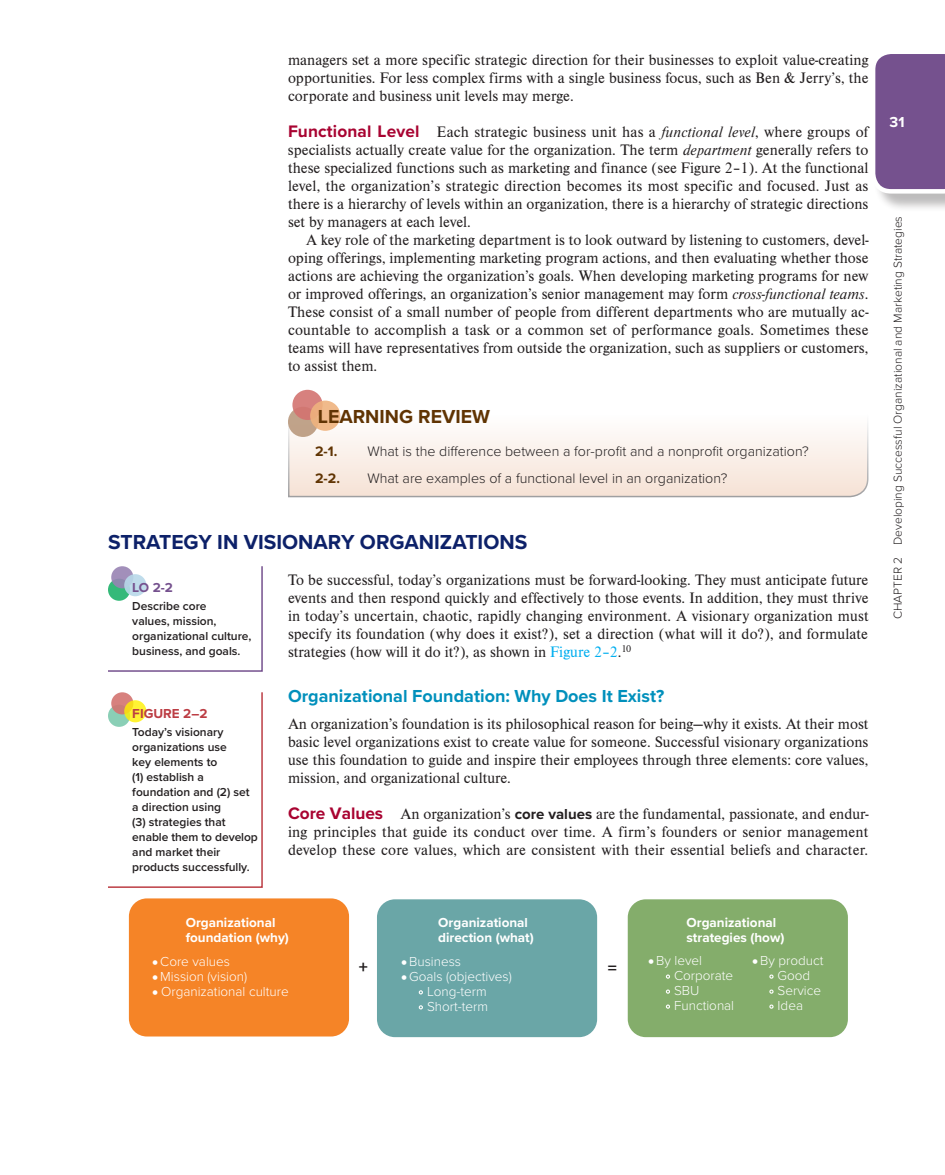
<style>
.page{position:relative;width:945px;height:1175px;background:#fff}
.page>*{position:absolute;margin:0;border:0;box-sizing:border-box;transform-origin:0 0}
.t1{font:700 21px "Proxima Nova";color:#0d2169}
.t2{font:700 19.5px "Proxima Nova";color:#603403}
.t3{font:700 18px "Proxima Nova";color:#0090bc}
.t4{font:700 18px "Proxima Nova";color:#231f20}
.t5{font:15.75px/18px "Nimbus Rom DOT";color:#231f20;text-align:justify}
.t6{font:700 15px "Proxima Nova";color:#fff}
.t7{font:300 14.25px "Proxima Nova";color:#231f20}
.t8{font:700 14.25px "Proxima Nova";color:#603403}
.t9{font:300 13.5px/15px "Proxima Nova";color:#fff}
.t10{font:700 13.5px/15px "Proxima Nova";color:#fff}
.t11{font:700 13.5px "Proxima Nova";color:#bc3d44}
.t12{font:700 13.5px "Proxima Nova";color:#75518e}
.t13{font:600 12px/15px "Proxima Nova";color:#231f20}
.t14{font:300 12px "Proxima Nova";color:#231f20}
.s1{font-family:"Proxima Nova";font-weight:700;font-size:17.25px;color:#a80331}
.s2{font-style:italic}
.s3{color:#00aeef}
.s4{font-family:"Proxima Nova";font-weight:700;font-size:15px}
.s5{font-size:22.5px}
</style>
<div class="page">
<div style="left:873px;top:52px;width:72px;height:160px;background:#231f20;opacity:.3"></div>
<svg style="left:873px;top:52px;width:72px;height:142px;background:#816198"></svg>
<svg style="left:108px;top:566px;width:155px;height:106px"></svg>
<svg style="left:288px;top:413px;width:581px;height:85px"></svg>
<div style="left:288px;top:407px;width:30px;height:30px;background:#c0a289;border-radius:50%"></div>
<div style="left:292px;top:390px;width:31px;height:30px;background:#d7817e;border-radius:50%"></div>
<div style="left:310px;top:400px;width:30px;height:31px;background:linear-gradient(to right,#eaad7e,#f2be8f);border-radius:50%"></div>
<div style="left:628px;top:899px;width:220px;height:138px;background:#84ad6b;border-radius:18px"></div>
<div style="left:377px;top:899px;width:220px;height:138px;background:#6aa6a7;border-radius:18px"></div>
<div style="left:129px;top:898px;width:220px;height:138px;background:#f58427;border-radius:18px"></div>
<svg style="left:419px;top:990px;width:4px;height:4px"></svg>
<svg style="left:419px;top:1005px;width:4px;height:4px"></svg>
<svg style="left:666px;top:974px;width:4px;height:4px"></svg>
<svg style="left:666px;top:989px;width:4px;height:4px"></svg>
<svg style="left:666px;top:1004px;width:4px;height:4px"></svg>
<svg style="left:769px;top:974px;width:5px;height:4px"></svg>
<svg style="left:769px;top:989px;width:5px;height:4px"></svg>
<svg style="left:769px;top:1004px;width:5px;height:4px"></svg>
<svg style="left:108px;top:692px;width:155px;height:196px"></svg>
<p class="t5" style="left:288px;top:51px;width:582px">managers set a more specific strategic direction for their businesses to exploit value-creating opportunities. For less complex firms with a single business focus, such as Ben &amp; Jerry’s, the corporate and business unit levels may merge.</p>
<p class="t5" style="left:288px;top:123px;width:582px"><span class="s1">Functional Level</span> Each strategic business unit has a <span class="s2">functional level</span>, where groups of specialists actually create value for the organization. The term <span class="s2">department</span> generally refers to these specialized functions such as marketing and finance (see Figure 2–1). At the functional level, the organization’s strategic direction becomes its most specific and focused. Just as there is a hierarchy of levels within an organization, there is a hierarchy of strategic directions set by managers at each level.</p>
<p class="t5" style="left:288px;top:231px;width:582px;text-indent:18px">A key role of the marketing department is to look outward by listening to customers, devel&shy;oping offerings, implementing marketing program actions, and then evaluating whether those actions are achieving the organization’s goals. When developing marketing programs for new or improved offerings, an organization’s senior management may form <span class="s2">cross-functional teams</span>.<br>These consist of a small number of people from different departments who are mutually ac&shy;countable to accomplish a task or a common set of performance goals. Sometimes these teams will have representatives from outside the organization, such as suppliers or customers, to assist them.</p>
<p class="t2" style="left:318px;top:402px;width:174px">LEARNING REVIEW</p>
<p class="t8" style="left:315px;top:441px;width:24px">2-1.</p>
<p class="t7" style="left:368px;top:441px;width:443px">What is the difference between a for-profit and a nonprofit organization?</p>
<p class="t8" style="left:315px;top:468px;width:27px">2-2.</p>
<p class="t7" style="left:368px;top:468px;width:361px">What are examples of a functional level in an organization?</p>
<h1 class="t1" style="left:108px;top:526px;width:421px">STRATEGY IN VISIONARY ORGANIZATIONS</h1>
<p class="t5" style="left:288px;top:571px;width:582px">To be successful, today’s organizations must be forward-looking. They must anticipate future events and then respond quickly and effectively to those events. In addition, they must thrive in today’s uncertain, chaotic, rapidly changing environment. A visionary organization must specify its foundation (why does it exist?), set a direction (what will it do?), and formulate strategies (how will it do it?), as shown in <span class="s3">Figure 2–2</span>.<sup>10</sup></p>
<p class="t3" style="left:288px;top:682px;width:378px">Organizational Foundation: Why Does It Exist?</p>
<p class="t5" style="left:288px;top:715px;width:582px">An organization’s foundation is its philosophical reason for being—why it exists. At their most basic level organizations exist to create value for someone. Successful visionary organizations use this foundation to guide and inspire their employees through three elements: core values, mission, and organizational culture.</p>
<p class="t5" style="left:288px;top:805px;width:582px"><span class="s1">Core Values</span> An organization’s <span class="s4">core values</span> are the fundamental, passionate, and endur&shy;ing principles that guide its conduct over time. A firm’s founders or senior management develop these core values, which are consistent with their essential beliefs and character.</p>
<p class="t12" style="left:132px;top:577px;width:42px">LO 2-2</p>
<p class="t13" style="left:132px;top:598px;width:121px">Describe core<br>values, mission, organizational culture, business, and goals.</p>
<p class="t11" style="left:132px;top:703px;width:77px">FIGURE 2–2</p>
<p class="t13" style="left:132px;top:724px;width:127px">Today’s visionary organizations use<br>key elements to<br>(1) establish a foundation and (2) set a direction using<br>(3) strategies that enable them to develop and market their products successfully.</p>
<p class="t10" style="left:186px;top:914px;width:105px">Organizational foundation (why)</p>
<p class="t9" style="left:151px;top:953px;width:80px"><span class="s5">•</span>Core values</p>
<p class="t9" style="left:151px;top:968px;width:97px"><span class="s5">•</span> Mission (vision)</p>
<p class="t9" style="left:151px;top:983px;width:139px"><span class="s5">•</span> Organizational culture</p>
<p class="t10" style="left:438px;top:914px;width:97px">Organizational direction (what)</p>
<p class="t9" style="left:400px;top:953px;width:63px"><span class="s5">•</span> Business</p>
<p class="t9" style="left:400px;top:968px;width:113px;text-align:center"><span class="s5">•</span> Goals (objectives)<br>Long-term<br>Short-term</p>
<p class="t4" style="left:359px;top:953px;width:11px">+</p>
<p class="t4" style="left:608px;top:954px;width:11px">=</p>
<p class="t10" style="left:687px;top:914px;width:99px">Organizational strategies (how)</p>
<p class="t9" style="left:674px;top:952px;width:62px;text-indent:-27px"><span class="s5">•</span> By level<br>Corporate<br>SBU<br>Functional</p>
<p class="t9" style="left:778px;top:952px;width:47px;text-indent:-26px"><span class="s5">•</span> By product<br>Good<br>Service<br>Idea</p>
<p class="t6" style="left:890px;top:110px;width:16px">31</p>
<p class="t14" style="left:889px;top:619px;width:404px;rotate:-90deg">CHAPTER 2 Developing Successful Organizational and Marketing Strategies</p>
</div>
